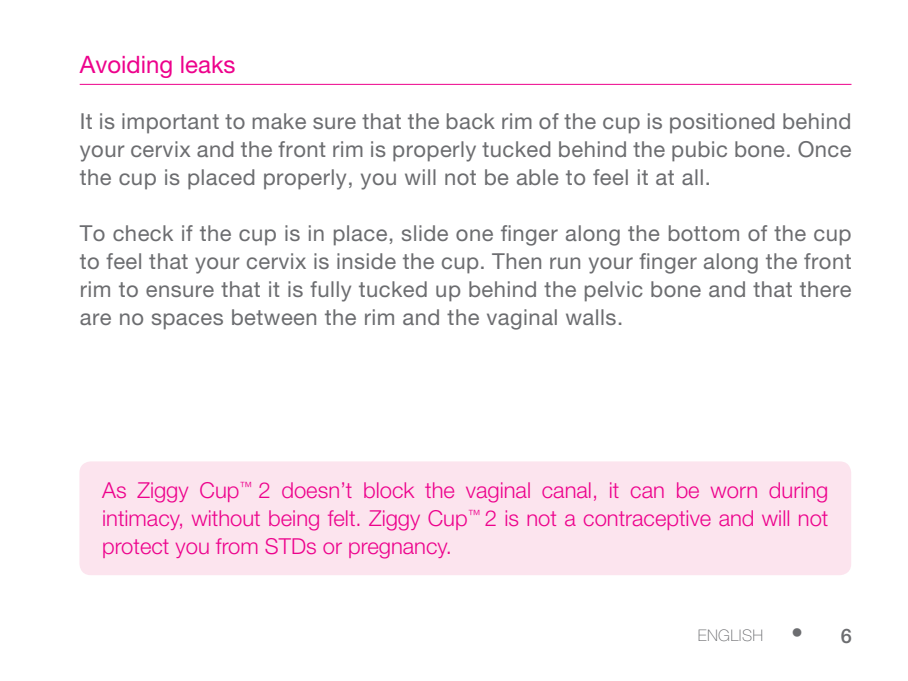
<style>
.page{position:relative;width:908px;height:681px;background:#fff}
.page>*{position:absolute;margin:0;border:0;box-sizing:border-box;transform-origin:0 0}
.t1{font:24px "Helvetica Neue LT Pro";color:#ed028c}
.TEXT{font:22px/28px "Helvetica Neue LT Pro";letter-spacing:.02em;color:#6c6d70;text-align:justify}
.t2{font:300 22px/28px "Helvetica Neue LT Pro";color:#ed028c;text-align:justify}
.t3{font:500 20px "Helvetica Neue LT Pro";color:#6c6d70}
.t4{font:100 16px "Helvetica Neue LT Std";letter-spacing:.025em;color:#6c6d70}
.s1{font-family:"Helvetica Neue LT Pro";font-weight:500;font-size:24px}
</style>
<div class="page">
<hr style="left:80px;top:84px;width:771px;height:1px;background:#ed028c">
<div style="left:79px;top:461px;width:771px;height:114px;background:#fce4ee;border-radius:11px"></div>
<p class="t1" style="left:80px;top:50px;width:157px">Avoiding leaks</p>
<p class="TEXT" style="left:80px;top:107px;width:773px">It is important to make sure that the back rim of the cup is positioned behind your cervix and the front rim is properly tucked behind the pubic bone. Once the cup is placed properly, you will not be able to feel it at all.</p>
<p class="TEXT" style="left:80px;top:219px;width:773px">To check if the cup is in place, slide one finger along the bottom of the cup to feel that your cervix is inside the cup. Then run your finger along the front rim to ensure that it is fully tucked up behind the pelvic bone and that there are no spaces between the rim and the vaginal walls.</p>
<p class="t2" style="left:102px;top:475px;width:727px">As Ziggy Cup<sup>™</sup> 2 doesn’t block the vaginal canal, it can be worn during intimacy, without being felt. Ziggy Cup<sup>™</sup> 2 is not a contraceptive and will not protect you from STDs or pregnancy.</p>
<p class="t4" style="left:697px;top:626px;width:107px">ENGLISH <span class="s1">•</span></p>
<p class="t3" style="left:840px;top:623px;width:13px">6</p>
</div>
